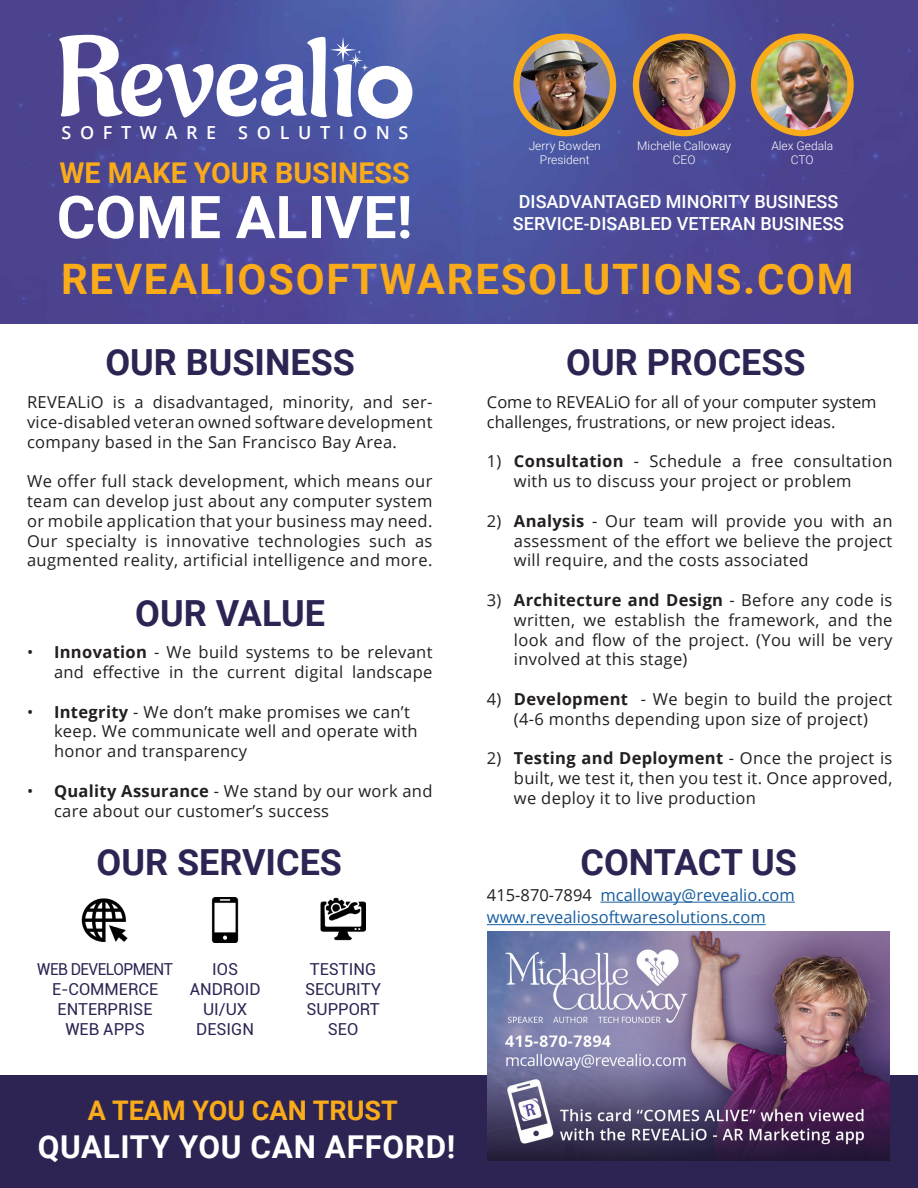
<style>
.page{position:relative;width:918px;height:1188px;background:#fff}
.page>*{position:absolute;margin:0;border:0;box-sizing:border-box;transform-origin:0 0}
.t1{font:700 59.1px "Roboto";color:#fff}
.t2{font:700 42px "Roboto";letter-spacing:.04em;color:#faab1a}
.t3{font:700 36px "Roboto";color:#2d2453}
.t4{font:700 31.5px "Roboto";letter-spacing:.02em;color:#fff}
.t5{font:700 28.65px "Roboto";color:#faab1a}
.t6{font:700 27px "Roboto";color:#faab1a}
.t7{font:500 18px "Roboto";color:#fff}
.t8{font:600 18px "Open Sans";letter-spacing:.48em;color:#fff}
.t9{font:16.5px/19.8px "Open Sans";letter-spacing:.02em;color:#231f20;text-align:justify}
.t10{font:16.5px/19.8px "Open Sans";color:#231f20}
.t11{font:16.5px/19.8px "Roboto";color:#2d2453;text-align:center}
.t12{font:16.5px "Open Sans";color:#175d9e}
.t13{font:16.5px "Roboto";letter-spacing:-.03em;color:#2d2453;scale:.93 1}
.t14{font:300 12px "Roboto";color:#fff}
.s1{font-weight:700}
.s2{color:#231f20}
</style>
<div class="page">
<img style="left:0;top:0;width:918px;height:324px">
<div style="left:0;top:1076px;width:918px;height:112px;background:#2d2453"></div>
<img style="left:211px;top:897px;width:28px;height:46px">
<img style="left:81px;top:898px;width:47px;height:44px">
<img style="left:320px;top:897px;width:46px;height:44px">
<img style="left:517px;top:37px;width:96px;height:96px;border-radius:48px">
<div style="left:513px;top:34px;width:103px;height:102px;border:6px solid #faab1a;border-radius:50%"></div>
<img style="left:754px;top:37px;width:97px;height:96px;border-radius:48px">
<div style="left:751px;top:34px;width:103px;height:102px;border:6px solid #faab1a;border-radius:50%"></div>
<img style="left:636px;top:37px;width:96px;height:96px;border-radius:48px">
<div style="left:633px;top:34px;width:103px;height:102px;border:6px solid #faab1a;border-radius:50%"></div>
<svg style="left:59px;top:35px;width:353px;height:84px"></svg>
<img style="left:487px;top:931px;width:403px;height:230px">
<hr style="left:600px;top:902px;width:195px;height:1px;background:#175d9e">
<hr style="left:487px;top:924px;width:279px;height:1px;background:#175d9e">
<p class="t8" style="left:62px;top:120px;width:348px">SOFTWARE SOLUTIONS</p>
<p class="t14" style="left:529px;top:137px;width:74px">Jerry Bowden</p>
<p class="t14" style="left:540px;top:152px;width:51px">President</p>
<p class="t14" style="left:637px;top:137px;width:95px">Michelle Calloway</p>
<p class="t14" style="left:673px;top:152px;width:24px">CEO</p>
<p class="t14" style="left:771px;top:137px;width:63px">Alex Gedala</p>
<p class="t14" style="left:791px;top:152px;width:24px">CTO</p>
<p class="t5" style="left:60px;top:152px;width:352px">WE MAKE YOUR BUSINESS</p>
<p class="t1" style="left:57px;top:176px;width:357px">COME ALIVE!</p>
<p class="t7" style="left:519px;top:189px;width:321px">DISADVANTAGED MINORITY BUSINESS</p>
<p class="t7" style="left:513px;top:210px;width:333px">SERVICE-DISABLED VETERAN BUSINESS</p>
<p class="t2" style="left:61px;top:250px;width:794px">REVEALIOSOFTWARESOLUTIONS.COM</p>
<p class="t3" style="left:105px;top:337px;width:251px">OUR BUSINESS</p>
<p class="t9" style="left:27px;top:392px;width:407px">REVEALiO is a disadvantaged, minority, and ser&shy;vice-disabled veteran owned software development company based in the San Francisco Bay Area.</p>
<p class="t9" style="left:27px;top:471px;width:407px">We offer full stack development, which means our team can develop just about any computer system or mobile application that your business may need.<br>Our specialty is innovative technologies such as augmented reality, artificial intelligence and more.</p>
<p class="t3" style="left:135px;top:588px;width:191px">OUR VALUE</p>
<p class="t9" style="left:27px;top:642px;width:407px;text-align:right">• <span class="s1">Innovation</span> - We build systems to be relevant and effective in the current digital landscape</p>
<p class="t9" style="left:54px;top:701px;width:365px;text-align:left;text-indent:-27px">• <span class="s1">Integrity</span> - We don’t make promises we can’t keep. We communicate well and operate with honor and transparency</p>
<p class="t9" style="left:54px;top:781px;width:380px;text-indent:-27px">• <span class="s1">Quality Assurance</span> - We stand by our work and care about our customer’s success</p>
<p class="t3" style="left:97px;top:837px;width:247px">OUR SERVICES</p>
<p class="t13" style="left:37px;top:958px;width:147px">WEB DEVELOPMENT</p>
<p class="t11" style="left:52px;top:979px;width:108px">E-COMMERCE</p>
<p class="t11" style="left:58px;top:999px;width:96px">ENTERPRISE</p>
<p class="t11" style="left:65px;top:1018px;width:81px">WEB APPS</p>
<p class="t11" style="left:212px;top:959px;width:28px">IOS</p>
<p class="t11" style="left:190px;top:979px;width:72px">ANDROID</p>
<p class="t11" style="left:196px;top:998px;width:59px">UI/UX<br>DESIGN</p>
<p class="t11" style="left:310px;top:959px;width:68px">TESTING</p>
<p class="t11" style="left:305px;top:979px;width:78px">SECURITY</p>
<p class="t11" style="left:306px;top:999px;width:75px">SUPPORT</p>
<p class="t11" style="left:328px;top:1018px;width:32px">SEO</p>
<p class="t6" style="left:88px;top:1091px;width:311px">A TEAM YOU CAN TRUST</p>
<p class="t4" style="left:38px;top:1124px;width:419px">QUALITY YOU CAN AFFORD!</p>
<p class="t3" style="left:566px;top:337px;width:241px">OUR PROCESS</p>
<p class="t10" style="left:487px;top:392px;width:391px">Come to REVEALiO for all of your computer system challenges, frustrations, or new project ideas.</p>
<p class="t9" style="left:514px;top:451px;width:380px;text-indent:-27px">1) <span class="s1">Consultation</span> - Schedule a free consultation with us to discuss your project or problem</p>
<p class="t9" style="left:514px;top:510px;width:380px;text-indent:-27px">2) <span class="s1">Analysis</span> - Our team will provide you with an assessment of the effort we believe the project will require, and the costs associated</p>
<p class="t9" style="left:514px;top:590px;width:380px;text-indent:-27px">3) <span class="s1">Architecture and Design</span> - Before any code is written, we establish the framework, and the look and flow of the project. (You will be very involved at this stage)</p>
<p class="t9" style="left:487px;top:689px;width:407px;text-align:center">4) <span class="s1">Development</span> - We begin to build the project (4-6 months depending upon size of project)</p>
<p class="t9" style="left:514px;top:748px;width:380px;text-indent:-27px">2) <span class="s1">Testing and Deployment</span> - Once the project is built, we test it, then you test it. Once approved, we deploy it to live production</p>
<p class="t3" style="left:581px;top:837px;width:218px">CONTACT US</p>
<p class="t12" style="left:487px;top:884px;width:309px"><span class="s2">415-870-7894</span> mcalloway@revealio.com</p>
<p class="t12" style="left:487px;top:906px;width:280px">www.revealiosoftwaresolutions.com</p>
</div>
